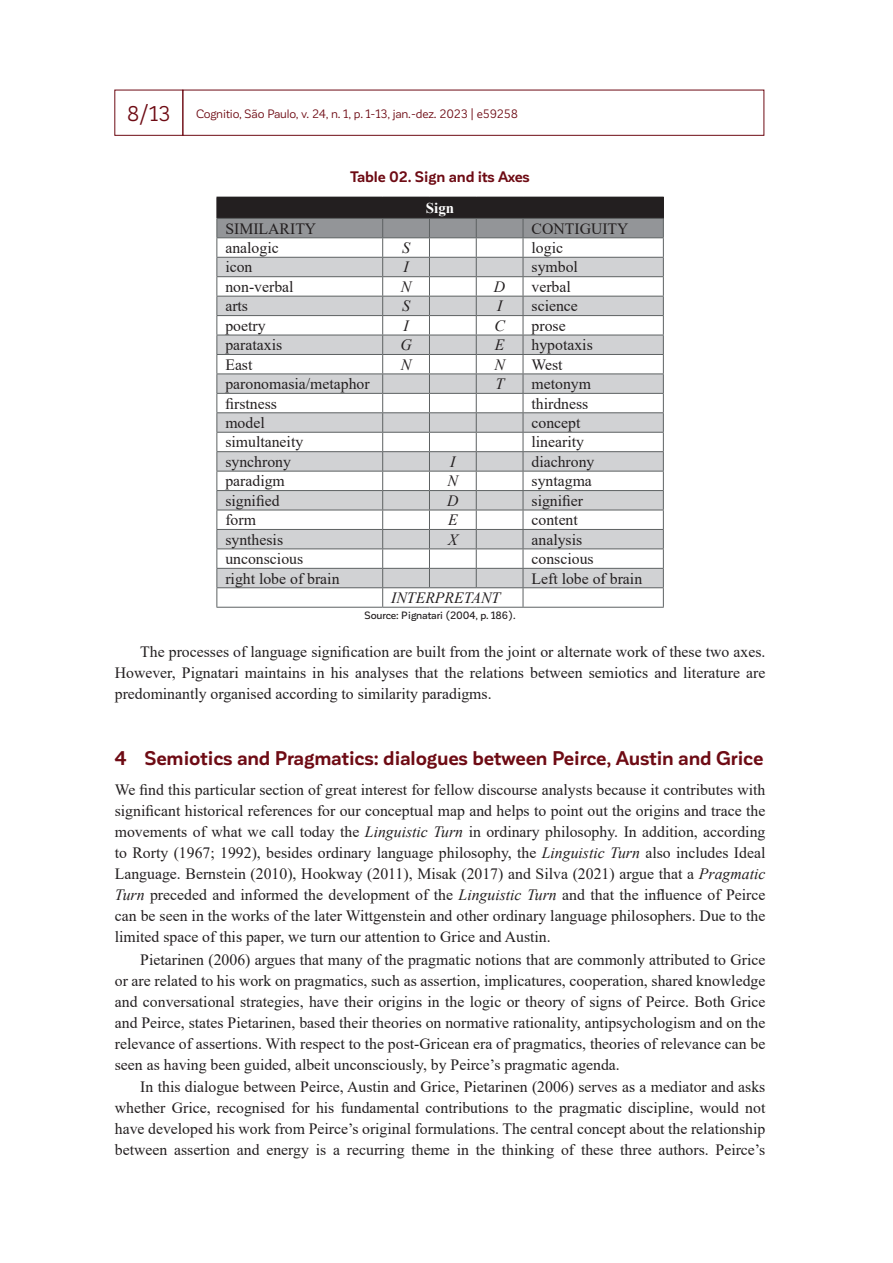
<style>
.page{position:relative;width:893px;height:1263px;background:#fff}
.page>*{position:absolute;margin:0;border:0;box-sizing:border-box;transform-origin:0 0}
.Titulo{font:700 19.5px "Corporative Sans";letter-spacing:-.01em;color:#6e0b14}
.Texto-Geral{font:15.75px/21px "Times New Roman";color:#231f20;text-align:justify}
.Texto-PrimeiroParag{font:15.75px/21px "Times New Roman";color:#231f20;text-align:justify}
.Texto-PrimeiroParag-2{font:italic 15.75px "Times New Roman";color:#231f20}
.Subtítulo{font:700 15px "Corporative Sans";letter-spacing:-.01em;color:#6e0b14}
.t1{font:700 15px "Times New Roman";color:#fff}
.t2{font:12px "Corporative Sans";letter-spacing:-.01em;color:#6e0b14}
.Legenda{font:500 10.5px "Corporative Sans";letter-spacing:-.01em;color:#231f20}
.s1{font-size:21px}
.s2{font-style:italic}
</style>
<div class="page">
<div style="left:114px;top:90px;width:69px;height:46px;border:1px solid #6e0b14"></div>
<div style="left:182px;top:90px;width:582px;height:46px;border:1px solid #6e0b14"></div>
<hr style="left:216px;top:607px;width:167px;height:1px;background:#5d6162">
<hr style="left:383px;top:607px;width:46px;height:1px;background:#5d6162">
<hr style="left:429px;top:607px;width:47px;height:1px;background:#5d6162">
<hr style="left:476px;top:607px;width:47px;height:1px;background:#5d6162">
<hr style="left:523px;top:607px;width:141px;height:1px;background:#5d6162">
<svg style="left:216px;top:197px;width:448px;height:410px"></svg>
<p class="t2" style="left:127px;top:107px;width:393px"><span class="s1">8/13</span> Cognitio, São Paulo, v. 24, n. 1, p. 1-13, jan.-dez. 2023 | e59258</p>
<p class="Subtítulo" style="left:350px;top:169px;width:181px">Table 02. Sign and its Axes</p>
<p class="t1" style="left:426px;top:197px;width:30px">Sign</p>
<p class="Texto-PrimeiroParag" style="left:225px;top:217px;width:92px">SIMILARITY</p>
<p class="Texto-PrimeiroParag" style="left:531px;top:217px;width:99px">CONTIGUITY</p>
<p class="Texto-PrimeiroParag" style="left:225px;top:237px;width:55px">analogic</p>
<p class="Texto-PrimeiroParag-2" style="left:402px;top:237px;width:9px">S</p>
<p class="Texto-PrimeiroParag" style="left:531px;top:237px;width:33px">logic</p>
<p class="Texto-PrimeiroParag" style="left:225px;top:256px;width:29px">icon</p>
<p class="Texto-PrimeiroParag-2" style="left:403px;top:256px;width:7px">I</p>
<p class="Texto-PrimeiroParag" style="left:531px;top:256px;width:48px">symbol</p>
<p class="Texto-PrimeiroParag" style="left:225px;top:276px;width:70px">non-verbal</p>
<p class="Texto-PrimeiroParag-2" style="left:401px;top:276px;width:12px">N</p>
<p class="Texto-PrimeiroParag-2" style="left:494px;top:276px;width:13px">D</p>
<p class="Texto-PrimeiroParag" style="left:531px;top:276px;width:41px">verbal</p>
<p class="Texto-PrimeiroParag" style="left:225px;top:295px;width:24px">arts</p>
<p class="Texto-PrimeiroParag-2" style="left:402px;top:295px;width:9px">S</p>
<p class="Texto-PrimeiroParag-2" style="left:497px;top:295px;width:7px">I</p>
<p class="Texto-PrimeiroParag" style="left:531px;top:295px;width:48px">science</p>
<p class="Texto-PrimeiroParag" style="left:225px;top:314px;width:42px">poetry</p>
<p class="Texto-PrimeiroParag-2" style="left:403px;top:315px;width:7px">I</p>
<p class="Texto-PrimeiroParag-2" style="left:494px;top:315px;width:12px">C</p>
<p class="Texto-PrimeiroParag" style="left:531px;top:314px;width:36px">prose</p>
<p class="Texto-PrimeiroParag" style="left:225px;top:334px;width:58px">parataxis</p>
<p class="Texto-PrimeiroParag-2" style="left:400px;top:334px;width:13px">G</p>
<p class="Texto-PrimeiroParag-2" style="left:495px;top:334px;width:11px">E</p>
<p class="Texto-PrimeiroParag" style="left:531px;top:334px;width:63px">hypotaxis</p>
<p class="Texto-PrimeiroParag" style="left:225px;top:353px;width:29px">East</p>
<p class="Texto-PrimeiroParag-2" style="left:401px;top:354px;width:12px">N</p>
<p class="Texto-PrimeiroParag-2" style="left:494px;top:354px;width:12px">N</p>
<p class="Texto-PrimeiroParag" style="left:531px;top:353px;width:33px">West</p>
<p class="Texto-PrimeiroParag" style="left:225px;top:373px;width:146px">paronomasia/metaphor</p>
<p class="Texto-PrimeiroParag-2" style="left:495px;top:373px;width:10px">T</p>
<p class="Texto-PrimeiroParag" style="left:531px;top:373px;width:61px">metonym</p>
<p class="Texto-PrimeiroParag" style="left:225px;top:392px;width:53px">firstness</p>
<p class="Texto-PrimeiroParag" style="left:531px;top:392px;width:58px">thirdness</p>
<p class="Texto-PrimeiroParag" style="left:225px;top:412px;width:41px">model</p>
<p class="Texto-PrimeiroParag" style="left:531px;top:412px;width:50px">concept</p>
<p class="Texto-PrimeiroParag" style="left:225px;top:431px;width:79px">simultaneity</p>
<p class="Texto-PrimeiroParag" style="left:531px;top:431px;width:54px">linearity</p>
<p class="Texto-PrimeiroParag" style="left:225px;top:451px;width:67px">synchrony</p>
<p class="Texto-PrimeiroParag-2" style="left:450px;top:451px;width:7px">I</p>
<p class="Texto-PrimeiroParag" style="left:531px;top:451px;width:64px">diachrony</p>
<p class="Texto-PrimeiroParag" style="left:225px;top:470px;width:61px">paradigm</p>
<p class="Texto-PrimeiroParag-2" style="left:448px;top:470px;width:12px">N</p>
<p class="Texto-PrimeiroParag" style="left:531px;top:470px;width:62px">syntagma</p>
<p class="Texto-PrimeiroParag" style="left:225px;top:489px;width:56px">signified</p>
<p class="Texto-PrimeiroParag-2" style="left:447px;top:490px;width:13px">D</p>
<p class="Texto-PrimeiroParag" style="left:531px;top:489px;width:53px">signifier</p>
<p class="Texto-PrimeiroParag" style="left:225px;top:509px;width:32px">form</p>
<p class="Texto-PrimeiroParag-2" style="left:448px;top:509px;width:11px">E</p>
<p class="Texto-PrimeiroParag" style="left:531px;top:509px;width:48px">content</p>
<p class="Texto-PrimeiroParag" style="left:225px;top:528px;width:59px">synthesis</p>
<p class="Texto-PrimeiroParag-2" style="left:448px;top:528px;width:11px">X</p>
<p class="Texto-PrimeiroParag" style="left:531px;top:528px;width:52px">analysis</p>
<p class="Texto-PrimeiroParag" style="left:225px;top:548px;width:79px">unconscious</p>
<p class="Texto-PrimeiroParag" style="left:531px;top:548px;width:64px">conscious</p>
<p class="Texto-PrimeiroParag" style="left:225px;top:567px;width:116px">right lobe of brain</p>
<p class="Texto-PrimeiroParag" style="left:531px;top:567px;width:112px">Left lobe of brain</p>
<p class="Texto-PrimeiroParag-2" style="left:391px;top:587px;width:111px">INTERPRETANT</p>
<p class="Legenda" style="left:365px;top:610px;width:152px">Source: Pignatari (2004, p. 186).</p>
<p class="Texto-Geral" style="left:115px;top:641px;width:652px;text-indent:26px">The processes of language signification are built from the joint or alternate work of these two axes.<br>However, Pignatari maintains in his analyses that the relations between semiotics and literature are predominantly organised according to similarity paradigms.</p>
<p class="Titulo" style="left:115px;top:748px;width:650px">4 Semiotics and Pragmatics: dialogues between Peirce, Austin and Grice</p>
<p class="Texto-PrimeiroParag" style="left:115px;top:778px;width:652px">We find this particular section of great interest for fellow discourse analysts because it contributes with significant historical references for our conceptual map and helps to point out the origins and trace the movements of what we call today the <span class="s2">Linguistic Turn</span> in ordinary philosophy. In addition, according to Rorty (1967; 1992), besides ordinary language philosophy, the <span class="s2">Linguistic Turn</span> also includes Ideal Language. Bernstein (2010), Hookway (2011), Misak (2017) and Silva (2021) argue that a <span class="s2">Pragmatic Turn</span> preceded and informed the development of the <span class="s2">Linguistic Turn</span> and that the influence of Peirce can be seen in the works of the later Wittgenstein and other ordinary language philosophers. Due to the limited space of this paper, we turn our attention to Grice and Austin.</p>
<p class="Texto-Geral" style="left:115px;top:948px;width:652px;text-indent:26px">Pietarinen (2006) argues that many of the pragmatic notions that are commonly attributed to Grice or are related to his work on pragmatics, such as assertion, implicatures, cooperation, shared knowledge and conversational strategies, have their origins in the logic or theory of signs of Peirce. Both Grice and Peirce, states Pietarinen, based their theories on normative rationality, antipsychologism and on the relevance of assertions. With respect to the post-Gricean era of pragmatics, theories of relevance can be seen as having been guided, albeit unconsciously, by Peirce’s pragmatic agenda.</p>
<p class="Texto-Geral" style="left:115px;top:1076px;width:652px;text-indent:26px">In this dialogue between Peirce, Austin and Grice, Pietarinen (2006) serves as a mediator and asks whether Grice, recognised for his fundamental contributions to the pragmatic discipline, would not have developed his work from Peirce’s original formulations. The central concept about the relationship between assertion and energy is a recurring theme in the thinking of these three authors. Peirce’s</p>
</div>
